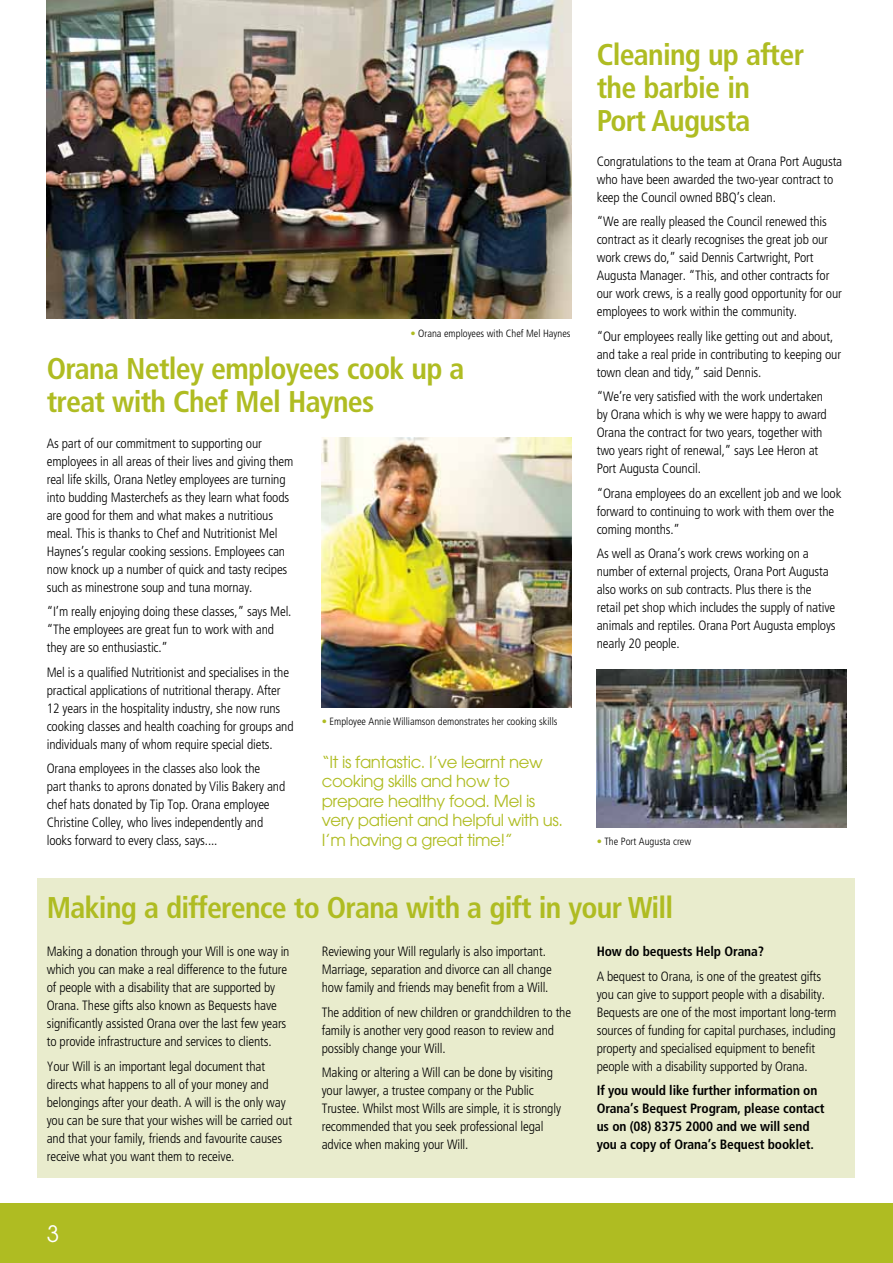
<style>
.page{position:relative;width:893px;height:1263px;background:#fff}
.page>*{position:absolute;margin:0;border:0;box-sizing:border-box;transform-origin:0 0}
.t1{font:700 condensed 30px/33px "Frutiger";letter-spacing:-.025em;color:#afbc22}
.t2{font:22.5px "Avant Garde";color:#fff}
.t3{font:16.5px/19.5px "Avant Garde";letter-spacing:-.025em;color:#afbc22}
.t4{font:300 condensed 13.5px/18px "Frutiger";letter-spacing:-.01em;color:#000}
.t5{font:700 condensed 13.5px/18px "Frutiger";letter-spacing:-.01em;color:#000}
.t6{font:300 condensed 10.5px "Frutiger";color:#000}
.s1{color:#afbc22}
</style>
<div class="page">
<img style="left:322px;top:438px;width:249px;height:269px">
<div style="left:0;top:1203px;width:893px;height:60px;background:#afbc22"></div>
<div style="left:38px;top:878px;width:817px;height:300px;background:#e9eccd"></div>
<hr style="left:892px;top:1203px;width:1px;height:60px;background:#bdc750">
<img style="left:597px;top:669px;width:249px;height:159px">
<img style="left:47px;top:0;width:524px;height:319px">
<p class="t6" style="left:410px;top:327px;width:162px"><span class="s1">•</span> Orana employees with Chef Mel Haynes</p>
<h1 class="t1" style="left:47px;top:352px;width:419px">Orana Netley employees cook up a treat with Chef Mel Haynes</h1>
<p class="t4" style="left:47px;top:434px;width:248px">As part of our commitment to supporting our employees in all areas of their lives and giving them real life skills, Orana Netley employees are turning into budding Masterchefs as they learn what foods are good for them and what makes a nutritious meal. This is thanks to Chef and Nutritionist Mel Haynes’s regular cooking sessions. Employees can now knock up a number of quick and tasty recipes such as minestrone soup and tuna mornay.</p>
<p class="t4" style="left:47px;top:603px;width:246px">“I’m really enjoying doing these classes,” says Mel. “The employees are great fun to work with and they are so enthusiastic.”</p>
<p class="t4" style="left:47px;top:663px;width:248px">Mel is a qualified Nutritionist and specialises in the practical applications of nutritional therapy. After 12 years in the hospitality industry, she now runs cooking classes and health coaching for groups and individuals many of whom require special diets.</p>
<p class="t4" style="left:47px;top:759px;width:240px">Orana employees in the classes also look the<br>part thanks to aprons donated by Vilis Bakery and chef hats donated by Tip Top. Orana employee Christine Colley, who lives independently and looks forward to every class, says....</p>
<p class="t6" style="left:322px;top:715px;width:237px"><span class="s1">•</span> Employee Annie Williamson demonstrates her cooking skills</p>
<p class="t3" style="left:322px;top:752px;width:243px">“It is fantastic. I’ve learnt new cooking skills and how to prepare healthy food. Mel is very patient and helpful with us.<br>I’m having a great time!”</p>
<h1 class="t1" style="left:597px;top:38px;width:209px">Cleaning up after the barbie in<br>Port Augusta</h1>
<p class="t4" style="left:597px;top:153px;width:247px">Congratulations to the team at Orana Port Augusta who have been awarded the two-year contract to keep the Council owned BBQ’s clean.</p>
<p class="t4" style="left:597px;top:213px;width:247px">“We are really pleased the Council renewed this contract as it clearly recognises the great job our work crews do,” said Dennis Cartwright, Port Augusta Manager. “This, and other contracts for our work crews, is a really good opportunity for our employees to work within the community.</p>
<p class="t4" style="left:597px;top:327px;width:246px">“Our employees really like getting out and about, and take a real pride in contributing to keeping our town clean and tidy,” said Dennis.</p>
<p class="t4" style="left:597px;top:388px;width:232px">“We’re very satisfied with the work undertaken by Orana which is why we were happy to award Orana the contract for two years, together with two years right of renewal,” says Lee Heron at Port Augusta Council.</p>
<p class="t4" style="left:597px;top:484px;width:246px">“Orana employees do an excellent job and we look forward to continuing to work with them over the coming months.”</p>
<p class="t4" style="left:597px;top:544px;width:240px">As well as Orana’s work crews working on a number of external projects, Orana Port Augusta also works on sub contracts. Plus there is the retail pet shop which includes the supply of native animals and reptiles. Orana Port Augusta employs nearly 20 people.</p>
<p class="t6" style="left:597px;top:835px;width:96px"><span class="s1">•</span> The Port Augusta crew</p>
<h1 class="t1" style="left:47px;top:891px;width:628px">Making a difference to Orana with a gift in your Will</h1>
<p class="t4" style="left:47px;top:943px;width:244px">Making a donation through your Will is one way in which you can make a real difference to the future of people with a disability that are supported by Orana. These gifts also known as Bequests have significantly assisted Orana over the last few years to provide infrastructure and services to clients.</p>
<p class="t4" style="left:47px;top:1057px;width:247px">Your Will is an important legal document that directs what happens to all of your money and belongings after your death. A will is the only way you can be sure that your wishes will be carried out and that your family, friends and favourite causes receive what you want them to receive.</p>
<h2 class="t2" style="left:47px;top:1220px;width:14px">3</h2>
<p class="t4" style="left:322px;top:943px;width:231px">Reviewing your Will regularly is also important.<br>Marriage, separation and divorce can all change how family and friends may benefit from a Will.</p>
<p class="t4" style="left:322px;top:1003px;width:251px">The addition of new children or grandchildren to the family is another very good reason to review and possibly change your Will.</p>
<p class="t4" style="left:322px;top:1063px;width:241px">Making or altering a Will can be done by visiting your lawyer, a trustee company or the Public Trustee. Whilst most Wills are simple, it is strongly recommended that you seek professional legal advice when making your Will.</p>
<p class="t5" style="left:597px;top:942px;width:169px">How do bequests Help Orana?</p>
<p class="t4" style="left:597px;top:967px;width:241px">A bequest to Orana, is one of the greatest gifts you can give to support people with a disability.<br>Bequests are one of the most important long-term sources of funding for capital purchases, including property and specialised equipment to benefit people with a disability supported by Orana.</p>
<p class="t5" style="left:597px;top:1081px;width:229px">If you would like further information on Orana’s Bequest Program, please contact us on (08) 8375 2000 and we will send you a copy of Orana’s Bequest booklet.</p>
</div>
